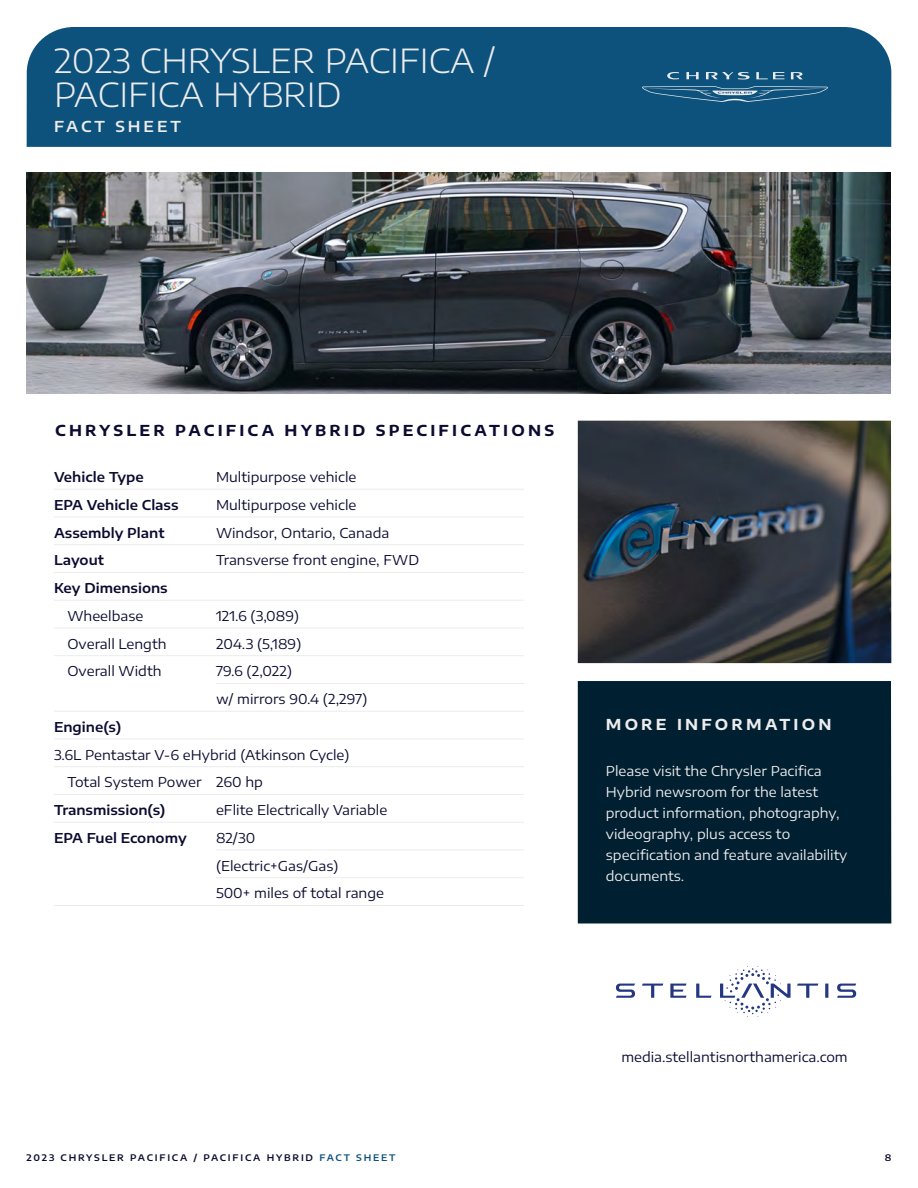
<style>
.page{position:relative;width:918px;height:1188px;background:#fff}
.page>*{position:absolute;margin:0;border:0;box-sizing:border-box;transform-origin:0 0}
.t1{font:300 33px/34.5px "Encode Sans Expanded";color:#edeced}
.t2{font:700 15px "Encode Sans Expanded";letter-spacing:.215em;color:#0b0b30}
.t3{font:700 15px "Encode Sans Expanded";letter-spacing:.215em;color:#edeced}
.t4{font:600 15px "Encode Sans Expanded";letter-spacing:.2em;color:#edeced}
.t5{font:13.5px/27.8px "Encode Sans Expanded";color:#0b0b30}
.t6{font:13.5px/21px "Encode Sans Expanded";color:#edeced}
.t7{font:600 13.5px "Encode Sans Expanded";color:#0b0b30}
.t8{font:600 9px "Encode Sans Expanded";letter-spacing:.2em;color:#0b0b30}
.s1{color:#0d527d}
</style>
<div class="page">
<div style="left:27px;top:27px;width:864px;height:120px;background:#0d527d"></div>
<div style="left:578px;top:681px;width:313px;height:242px;background:#001f30"></div>
<svg style="left:616px;top:966px;width:240px;height:51px"></svg>
<hr style="left:54px;top:489px;width:470px;height:1px;background:#edeced">
<hr style="left:54px;top:517px;width:470px;height:1px;background:#edeced">
<hr style="left:54px;top:544px;width:470px;height:1px;background:#edeced">
<hr style="left:54px;top:572px;width:470px;height:1px;background:#edeced">
<hr style="left:54px;top:600px;width:470px;height:1px;background:#edeced">
<hr style="left:54px;top:628px;width:470px;height:1px;background:#edeced">
<hr style="left:54px;top:655px;width:470px;height:1px;background:#edeced">
<hr style="left:216px;top:683px;width:308px;height:1px;background:#edeced">
<hr style="left:54px;top:711px;width:470px;height:1px;background:#edeced">
<hr style="left:54px;top:739px;width:470px;height:1px;background:#edeced">
<hr style="left:54px;top:766px;width:470px;height:1px;background:#edeced">
<hr style="left:54px;top:794px;width:470px;height:1px;background:#edeced">
<hr style="left:54px;top:822px;width:470px;height:1px;background:#edeced">
<hr style="left:216px;top:850px;width:308px;height:1px;background:#edeced">
<hr style="left:216px;top:877px;width:308px;height:1px;background:#edeced">
<hr style="left:54px;top:905px;width:470px;height:1px;background:#edeced">
<img style="left:26px;top:173px;width:865px;height:220px">
<img style="left:578px;top:421px;width:313px;height:242px">
<svg style="left:641px;top:86px;width:188px;height:16px"></svg>
<svg style="left:756px;top:72px;width:29px;height:7px"></svg>
<svg style="left:686px;top:72px;width:13px;height:7px"></svg>
<svg style="left:706px;top:72px;width:44px;height:8px"></svg>
<svg style="left:667px;top:72px;width:12px;height:7px"></svg>
<svg style="left:791px;top:72px;width:12px;height:7px"></svg>
<h1 class="t1" style="left:54px;top:42px;width:443px">2023 CHRYSLER PACIFICA /<br>PACIFICA HYBRID</h1>
<p class="t4" style="left:54px;top:116px;width:129px">FACT SHEET</p>
<p class="t2" style="left:55px;top:420px;width:501px">CHRYSLER PACIFICA HYBRID SPECIFICATIONS</p>
<p class="t7" style="left:54px;top:468px;width:91px">Vehicle Type</p>
<p class="t5" style="left:216px;top:463px;width:142px">Multipurpose vehicle</p>
<p class="t7" style="left:54px;top:496px;width:126px">EPA Vehicle Class</p>
<p class="t5" style="left:216px;top:490px;width:142px">Multipurpose vehicle</p>
<p class="t7" style="left:54px;top:523px;width:112px">Assembly Plant</p>
<p class="t5" style="left:216px;top:518px;width:175px">Windsor, Ontario, Canada</p>
<p class="t7" style="left:54px;top:551px;width:52px">Layout</p>
<p class="t5" style="left:216px;top:546px;width:205px">Transverse front engine, FWD</p>
<p class="t7" style="left:54px;top:579px;width:115px">Key Dimensions</p>
<p class="t5" style="left:68px;top:601px;width:77px">Wheelbase</p>
<p class="t5" style="left:216px;top:601px;width:85px">121.6 (3,089)</p>
<p class="t5" style="left:68px;top:629px;width:101px">Overall Length</p>
<p class="t5" style="left:216px;top:629px;width:87px">204.3 (5,189)</p>
<p class="t5" style="left:68px;top:657px;width:96px">Overall Width</p>
<p class="t5" style="left:216px;top:657px;width:153px">79.6 (2,022)<br>w/ mirrors 90.4 (2,297)</p>
<p class="t7" style="left:54px;top:718px;width:69px">Engine(s)</p>
<p class="t5" style="left:68px;top:740px;width:283px;text-indent:-14px">3.6L Pentastar V-6 eHybrid (Atkinson Cycle)<br>Total System Power 260 hp</p>
<p class="t7" style="left:54px;top:801px;width:113px">Transmission(s)</p>
<p class="t5" style="left:216px;top:796px;width:173px">eFlite Electrically Variable</p>
<p class="t7" style="left:54px;top:829px;width:134px">EPA Fuel Economy</p>
<p class="t5" style="left:216px;top:823px;width:170px">82/30<br>(Electric+Gas/Gas)<br>500+ miles of total range</p>
<p class="t3" style="left:606px;top:714px;width:227px">MORE INFORMATION</p>
<p class="t6" style="left:606px;top:760px;width:243px">Please visit the Chrysler Pacifica<br>Hybrid newsroom for the latest product information, photography, videography, plus access to specification and feature availability documents.</p>
<p class="t5" style="left:621px;top:1042px;width:228px">media.stellantisnorthamerica.com</p>
<p class="t8" style="left:26px;top:1151px;width:371px">2023 CHRYSLER PACIFICA / PACIFICA HYBRID <span class="s1">FACT SHEET</span></p>
<p class="t8" style="left:885px;top:1151px;width:8px">8</p>
</div>
